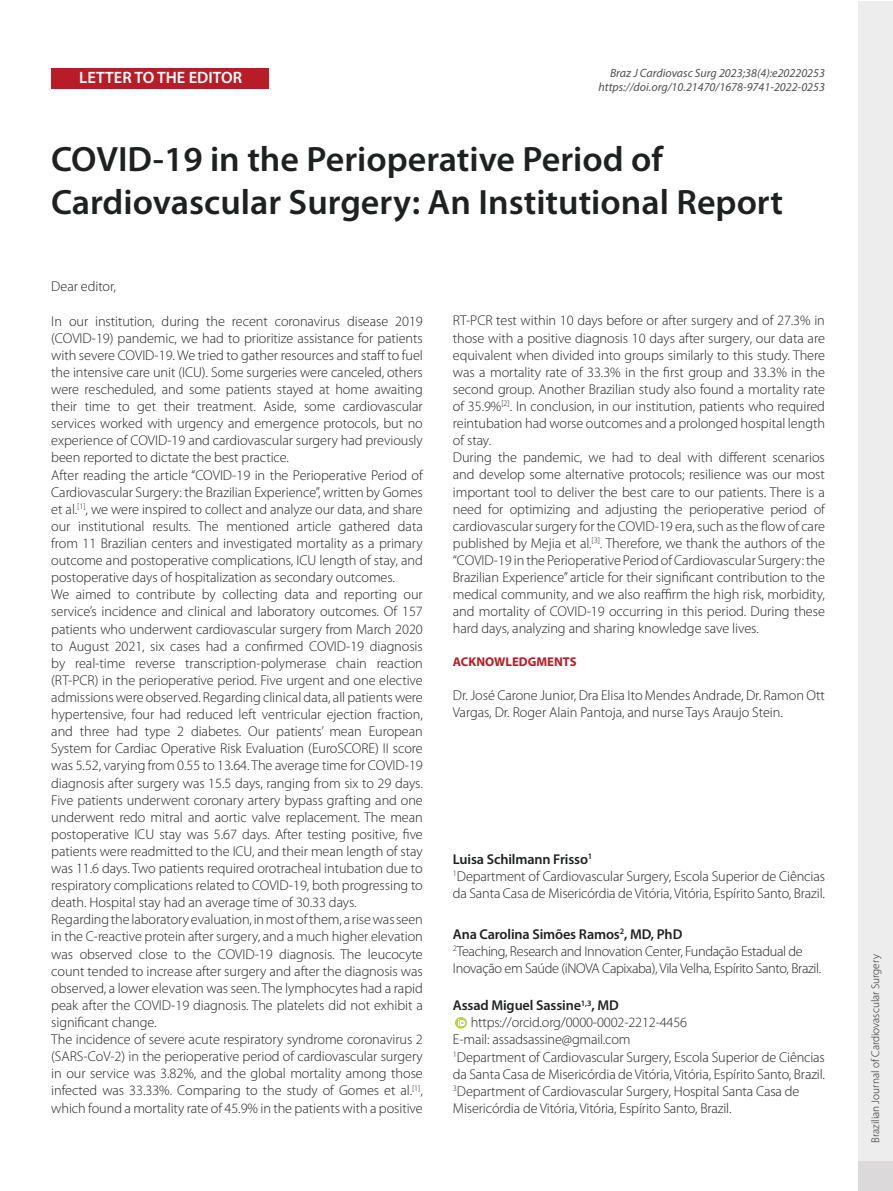
<style>
.page{position:relative;width:893px;height:1191px;background:#fff}
.page>*{position:absolute;margin:0;border:0;box-sizing:border-box;transform-origin:0 0}
.t1{font:600 35.25px/43.2px "Myriad Pro";color:#1f2020}
.t2{font:600 16.5px "Myriad Pro";color:#fff}
.t3{font:300 14.25px/17.1px "Myriad Pro";letter-spacing:-.005em;color:#1f2020}
.t4{font:300 14.25px/17.1px "Myriad Pro";letter-spacing:-.025em;color:#1f2020}
.t5{font:600 14.25px "Myriad Pro";letter-spacing:-.01em;color:#1f2020}
.t6{font:700 12.75px "Myriad Pro";color:#b81c26}
.t7{font:italic 12px/14.4px "Myriad Pro";color:#4e4f4f;text-align:right}
.t8{font:300 11.25px "Myriad Pro";color:#1f2020}
.s1{font-weight:600}
</style>
<div class="page">
<div style="left:858px;top:1px;width:35px;height:1189px;background:#ededed"></div>
<div style="left:858px;top:1161px;width:35px;height:30px;background:#dbd9da"></div>
<div style="left:51px;top:68px;width:217px;height:20px;background:#b81c26"></div>
<svg style="left:455px;top:1017px;width:12px;height:11px"></svg>
<svg style="left:458px;top:1019px;width:7px;height:6px"></svg>
<p class="t2" style="left:79px;top:67px;width:164px">LETTER TO THE EDITOR</p>
<p class="t7" style="left:599px;top:66px;width:228px">Braz J Cardiovasc Surg 2023;38(4):e20220253 https://doi.org/10.21470/1678-9741-2022-0253</p>
<h1 class="t1" style="left:51px;top:137px;width:734px">COVID-19 in the Perioperative Period of<br>Cardiovascular Surgery: An Institutional Report</h1>
<p class="t3" style="left:51px;top:278px;width:66px">Dear editor,</p>
<p class="t3" style="left:51px;top:312px;width:373px">In our institution, during the recent coronavirus disease 2019 (COVID-19) pandemic, we had to prioritize assistance for patients with severe COVID-19. We tried to gather resources and staff to fuel the intensive care unit (ICU). Some surgeries were canceled, others were rescheduled, and some patients stayed at home awaiting their time to get their treatment. Aside, some cardiovascular services worked with urgency and emergence protocols, but no experience of COVID-19 and cardiovascular surgery had previously been reported to dictate the best practice.<br>After reading the article “COVID-19 in the Perioperative Period of Cardiovascular Surgery: the Brazilian Experience”, written by Gomes et al.<sup>[1]</sup>, we were inspired to collect and analyze our data, and share our institutional results. The mentioned article gathered data from 11 Brazilian centers and investigated mortality as a primary outcome and postoperative complications, ICU length of stay, and postoperative days of hospitalization as secondary outcomes.<br>We aimed to contribute by collecting data and reporting our service’s incidence and clinical and laboratory outcomes. Of 157 patients who underwent cardiovascular surgery from March 2020 to August 2021, six cases had a confirmed COVID-19 diagnosis by real-time reverse transcription-polymerase chain reaction (RT-PCR) in the perioperative period. Five urgent and one elective admissions were observed. Regarding clinical data, all patients were hypertensive, four had reduced left ventricular ejection fraction, and three had type 2 diabetes. Our patients’ mean European System for Cardiac Operative Risk Evaluation (EuroSCORE) II score was 5.52, varying from 0.55 to 13.64. The average time for COVID-19 diagnosis after surgery was 15.5 days, ranging from six to 29 days.<br>Five patients underwent coronary artery bypass grafting and one underwent redo mitral and aortic valve replacement. The mean postoperative ICU stay was 5.67 days. After testing positive, five patients were readmitted to the ICU, and their mean length of stay was 11.6 days. Two patients required orotracheal intubation due to respiratory complications related to COVID-19, both progressing to death. Hospital stay had an average time of 30.33 days.<br>Regarding the laboratory evaluation, in most of them, a rise was seen in the C-reactive protein after surgery, and a much higher elevation was observed close to the COVID-19 diagnosis. The leucocyte count tended to increase after surgery and after the diagnosis was observed, a lower elevation was seen. The lymphocytes had a rapid peak after the COVID-19 diagnosis. The platelets did not exhibit a significant change.<br>The incidence of severe acute respiratory syndrome coronavirus 2 (SARS-CoV-2) in the perioperative period of cardiovascular surgery in our service was 3.82%, and the global mortality among those infected was 33.33%. Comparing to the study of Gomes et al.<sup>[1]</sup>, which found a mortality rate of 45.9% in the patients with a positive</p>
<p class="t3" style="left:453px;top:312px;width:374px">RT-PCR test within 10 days before or after surgery and of 27.3% in those with a positive diagnosis 10 days after surgery, our data are equivalent when divided into groups similarly to this study. There was a mortality rate of 33.3% in the first group and 33.3% in the second group. Another Brazilian study also found a mortality rate of 35.9%<sup>[2]</sup>. In conclusion, in our institution, patients who required reintubation had worse outcomes and a prolonged hospital length of stay.<br>During the pandemic, we had to deal with different scenarios and develop some alternative protocols; resilience was our most important tool to deliver the best care to our patients. There is a need for optimizing and adjusting the perioperative period of cardiovascular surgery for the COVID-19 era, such as the flow of care published by Mejia et al.<sup>[3]</sup>. Therefore, we thank the authors of the “COVID-19 in the Perioperative Period of Cardiovascular Surgery: the Brazilian Experience” article for their significant contribution to the medical community, and we also reaffirm the high risk, morbidity, and mortality of COVID-19 occurring in this period. During these hard days, analyzing and sharing knowledge save lives.</p>
<p class="t6" style="left:453px;top:654px;width:125px">ACKNOWLEDGMENTS</p>
<p class="t3" style="left:453px;top:686px;width:374px">Dr. José Carone Junior, Dra Elisa Ito Mendes Andrade, Dr. Ramon Ott<br>Vargas, Dr. Roger Alain Pantoja, and nurse Tays Araujo Stein.</p>
<p class="t3" style="left:453px;top:850px;width:374px"><span class="s1">Luisa Schilmann Frisso</span><sup>1<br></sup><sup>1</sup>Department of Cardiovascular Surgery, Escola Superior de Ciências da Santa Casa de Misericórdia de Vitória, Vitória, Espírito Santo, Brazil.</p>
<p class="t4" style="left:453px;top:925px;width:370px"><span class="s1">Ana Carolina Simões Ramos</span><sup>2</sup><span class="s1">, MD, PhD<br></span><sup>2</sup>Teaching, Research and Innovation Center, Fundação Estadual de<br>Inovação em Saúde (iNOVA Capixaba), Vila Velha, Espírito Santo, Brazil.</p>
<p class="t5" style="left:453px;top:996px;width:168px">Assad Miguel Sassine<sup>1,3</sup>, MD</p>
<p class="t3" style="left:471px;top:1014px;width:218px">https://orcid.org/0000-0002-2212-4456</p>
<p class="t3" style="left:453px;top:1031px;width:179px">E-mail: assadsassine@gmail.com</p>
<p class="t3" style="left:453px;top:1048px;width:374px"><sup>1</sup>Department of Cardiovascular Surgery, Escola Superior de Ciências</p>
<p class="t3" style="left:453px;top:1065px;width:374px">da Santa Casa de Misericórdia de Vitória, Vitória, Espírito Santo, Brazil.</p>
<p class="t3" style="left:453px;top:1082px;width:348px"><sup>3</sup>Department of Cardiovascular Surgery, Hospital Santa Casa de</p>
<p class="t3" style="left:453px;top:1099px;width:280px">Misericórdia de Vitória, Vitória, Espírito Santo, Brazil.</p>
<p class="t8" style="left:869px;top:1142px;width:190px;rotate:-90deg">Brazilian Journal of Cardiovascular Surgery</p>
</div>
